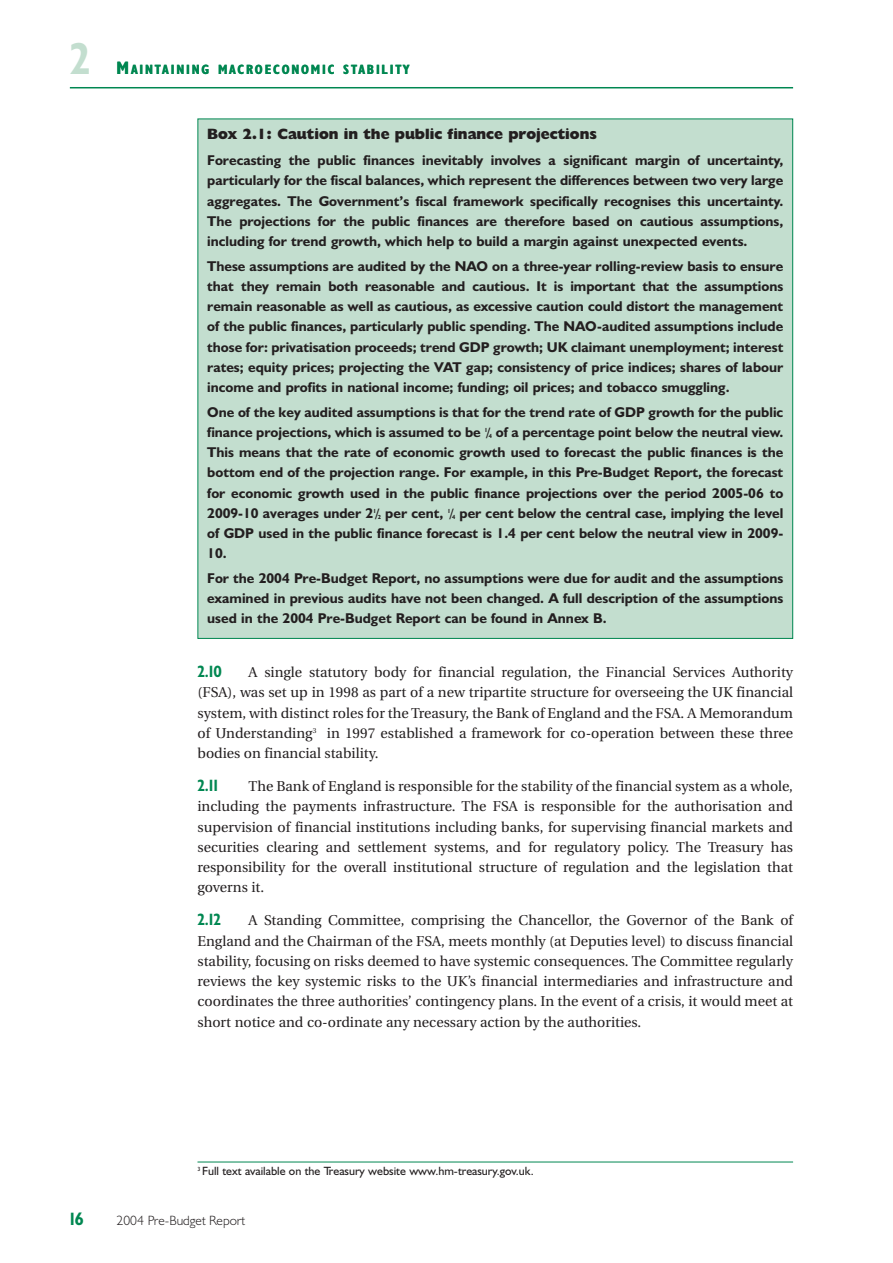
<style>
.page{position:relative;width:893px;height:1263px;background:#fff}
.page>*{position:absolute;margin:0;border:0;box-sizing:border-box;transform-origin:0 0}
.t1{font:700 condensed 45px "Humanist 521 BT";color:#c3decf}
.t2{font:700 condensed 18px "Humanist 521 BT";color:#008751}
.t3{font:700 condensed 16.5px "Humanist 521 BT";color:#008751}
.t4{font:800 15px "Humanist 521 BT";color:#231f20}
.t5{font:700 14.25px/20.2px "Humanist 521 BT";color:#231f20;text-align:justify}
.t6{font:14.25px/20.2px "Utopia";color:#231f20;text-align:justify}
.t7{font:700 condensed 13.5px "Humanist 521 BT";letter-spacing:.135em;color:#008751}
.t8{font:300 13.5px "Humanist 521 BT";color:#231f20}
.t9{font:12px "Humanist 521 BT";color:#231f20}
.t10{font:700 6px "Humanist 521 BT";color:#231f20}
.s1{font-size:18px}
.s2{font-size:13.5px}
</style>
<div class="page">
<hr style="left:70px;top:87px;width:723px;height:1px;background:#008751">
<div style="left:198px;top:119px;width:594px;height:519px;background:#c3decf"></div>
<hr style="left:197px;top:1162px;width:596px;height:1px;background:#008751">
<h1 class="t1" style="left:70px;top:43px;width:22px">2</h1>
<p class="t7" style="left:117px;top:65px;width:294px"><span class="s1">M</span>AINTAINING MACROECONOMIC STABILITY</p>
<p class="t4" style="left:207px;top:128px;width:391px">Box 2.1: Caution in the public finance projections</p>
<p class="t5" style="left:207px;top:152px;width:577px">Forecasting the public finances inevitably involves a significant margin of uncertainty, particularly for the fiscal balances, which represent the differences between two very large aggregates. The Government’s fiscal framework specifically recognises this uncertainty.<br>The projections for the public finances are therefore based on cautious assumptions, including for trend growth, which help to build a margin against unexpected events.</p>
<p class="t5" style="left:207px;top:257px;width:577px">These assumptions are audited by the NAO on a three-year rolling-review basis to ensure that they remain both reasonable and cautious. It is important that the assumptions remain reasonable as well as cautious, as excessive caution could distort the management of the public finances, particularly public spending. The NAO-audited assumptions include those for: privatisation proceeds; trend GDP growth; UK claimant unemployment; interest rates; equity prices; projecting the VAT gap; consistency of price indices; shares of labour income and profits in national income; funding; oil prices; and tobacco smuggling.</p>
<p class="t5" style="left:207px;top:403px;width:577px">One of the key audited assumptions is that for the trend rate of GDP growth for the public finance projections, which is assumed to be <span class="s2">/</span> of a percentage point below the neutral view.</p>
<p class="t10" style="left:484px;top:428px;width:5px">1</p>
<p class="t10" style="left:489px;top:434px;width:5px">4</p>
<p class="t5" style="left:207px;top:444px;width:577px">This means that the rate of economic growth used to forecast the public finances is the bottom end of the projection range. For example, in this Pre-Budget Report, the forecast for economic growth used in the public finance projections over the period 2005-06 to 2009-10 averages under 2 <span class="s2">/</span> per cent,</p>
<p class="t10" style="left:447px;top:509px;width:5px">1</p>
<p class="t5" style="left:450px;top:505px;width:335px"><span class="s2">/</span> per cent below the central case, implying the level</p>
<p class="t10" style="left:373px;top:509px;width:5px">1</p>
<p class="t10" style="left:378px;top:515px;width:5px">2</p>
<p class="t10" style="left:452px;top:515px;width:5px">4</p>
<p class="t5" style="left:207px;top:525px;width:577px">of GDP used in the public finance forecast is 1.4 per cent below the neutral view in 2009-<br>10.</p>
<p class="t5" style="left:207px;top:570px;width:577px">For the 2004 Pre-Budget Report, no assumptions were due for audit and the assumptions examined in previous audits have not been changed. A full description of the assumptions used in the 2004 Pre-Budget Report can be found in Annex B.</p>
<p class="t3" style="left:197px;top:666px;width:26px">2.10</p>
<p class="t6" style="left:197px;top:663px;width:597px;text-indent:51px">A single statutory body for financial regulation, the Financial Services Authority (FSA), was set up in 1998 as part of a new tripartite structure for overseeing the UK financial system, with distinct roles for the Treasury, the Bank of England and the FSA. A Memorandum of Understanding<sup>3</sup> in 1997 established a framework for co-operation between these three bodies on financial stability.</p>
<p class="t3" style="left:197px;top:780px;width:22px">2.11</p>
<p class="t6" style="left:197px;top:777px;width:597px;text-indent:51px">The Bank of England is responsible for the stability of the financial system as a whole, including the payments infrastructure. The FSA is responsible for the authorisation and supervision of financial institutions including banks, for supervising financial markets and securities clearing and settlement systems, and for regulatory policy. The Treasury has responsibility for the overall institutional structure of regulation and the legislation that governs it.</p>
<p class="t3" style="left:197px;top:914px;width:25px">2.12</p>
<p class="t6" style="left:197px;top:912px;width:597px;text-indent:51px">A Standing Committee, comprising the Chancellor, the Governor of the Bank of England and the Chairman of the FSA, meets monthly (at Deputies level) to discuss financial stability, focusing on risks deemed to have systemic consequences. The Committee regularly reviews the key systemic risks to the UK’s financial intermediaries and infrastructure and coordinates the three authorities’ contingency plans. In the event of a crisis, it would meet at short notice and co-ordinate any necessary action by the authorities.</p>
<p class="t9" style="left:197px;top:1167px;width:338px"><sup>3</sup> Full text available on the Treasury website www.hm-treasury.gov.uk.</p>
<p class="t2" style="left:70px;top:1212px;width:16px">16</p>
<p class="t8" style="left:117px;top:1215px;width:130px">2004 Pre-Budget Report</p>
</div>
